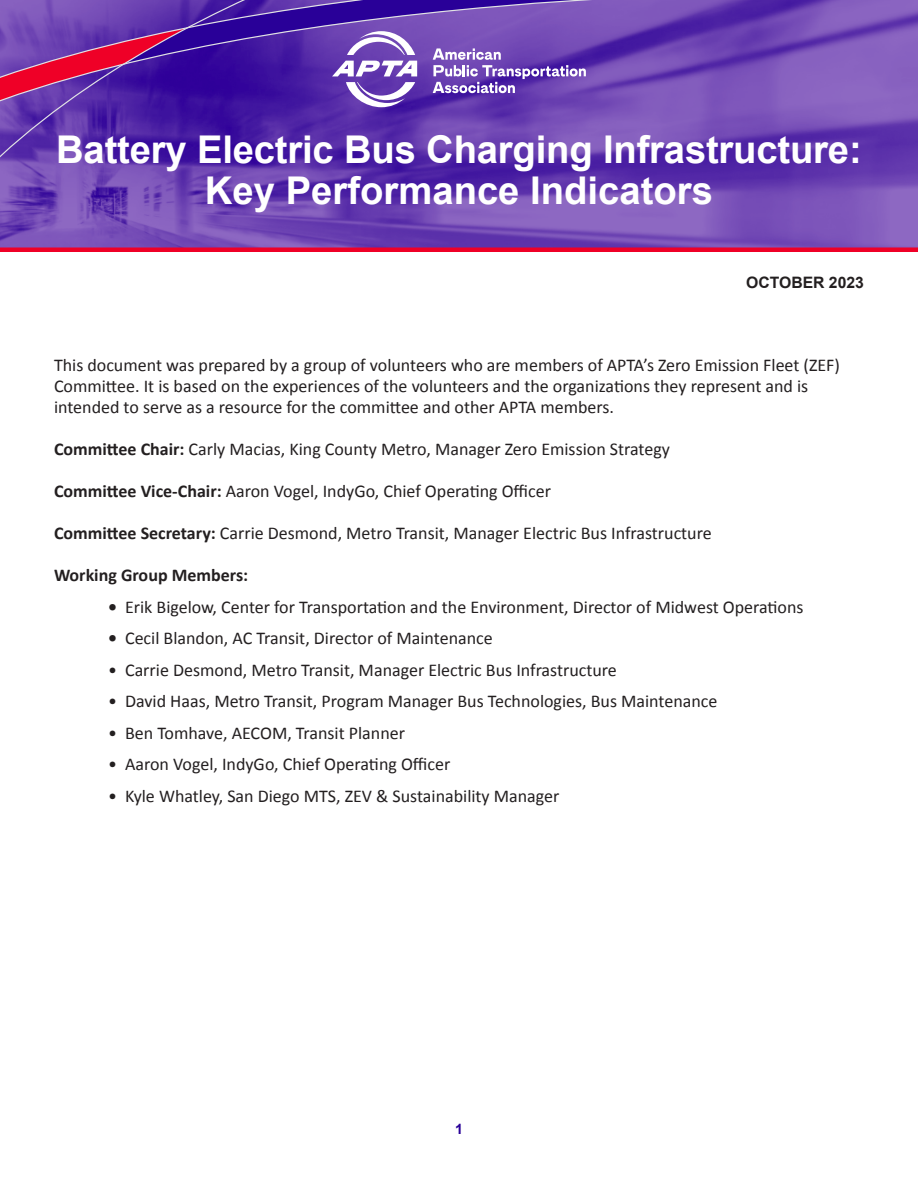
<style>
.page{position:relative;width:918px;height:1188px;background:#fff}
.page>*{position:absolute;margin:0;border:0;box-sizing:border-box;transform-origin:0 0}
.t1{font:700 38.25px "Arial";letter-spacing:-.005em;color:#fff}
.t2{font:18px/21px "Calibri";color:#231f20}
.t3{font:700 18px "Calibri";color:#231f20}
.t4{font:700 15.75px "Arial";color:#231f20}
.t5{font:700 14.25px "Arial";color:#290098}
.s1{font-weight:700}
</style>
<div class="page">
<img style="left:0;top:0;width:918px;height:248px">
<svg style="left:0;top:142px;width:488px;height:97px;background:#653caf"></svg>
<svg style="left:0;top:0;width:854px;height:142px;background:#6738aa"></svg>
<hr style="left:0;top:248px;width:918px;height:4px;background:#ef0027">
<svg style="left:347px;top:31px;width:68px;height:24px"></svg>
<svg style="left:346px;top:82px;width:69px;height:25px"></svg>
<svg style="left:332px;top:61px;width:85px;height:15px"></svg>
<svg style="left:433px;top:48px;width:153px;height:45px;background:#8564bf"></svg>
<p class="t1" style="left:56px;top:124px;width:807px">Battery Electric Bus Charging Infrastructure:</p>
<p class="t1" style="left:205px;top:165px;width:510px">Key Performance Indicators</p>
<p class="t4" style="left:746px;top:272px;width:119px">OCTOBER 2023</p>
<p class="t2" style="left:54px;top:354px;width:788px">This document was prepared by a group of volunteers who are members of APTA’s Zero Emission Fleet (ZEF)<br>Committee. It is based on the experiences of the volunteers and the organizations they represent and is intended to serve as a resource for the committee and other APTA members.</p>
<p class="t2" style="left:54px;top:438px;width:617px"><span class="s1">Committee Chair:</span> Carly Macias, King County Metro, Manager Zero Emission Strategy</p>
<p class="t2" style="left:54px;top:480px;width:499px"><span class="s1">Committee Vice-Chair:</span> Aaron Vogel, IndyGo, Chief Operating Officer</p>
<p class="t2" style="left:54px;top:522px;width:659px"><span class="s1">Committee Secretary:</span> Carrie Desmond, Metro Transit, Manager Electric Bus Infrastructure</p>
<p class="t3" style="left:54px;top:562px;width:196px">Working Group Members:</p>
<p class="t2" style="left:108px;top:596px;width:697px"><span class="s1">•</span> Erik Bigelow, Center for Transportation and the Environment, Director of Midwest Operations</p>
<p class="t2" style="left:108px;top:627px;width:386px"><span class="s1">•</span> Cecil Blandon, AC Transit, Director of Maintenance</p>
<p class="t2" style="left:108px;top:659px;width:510px">• Carrie Desmond, Metro Transit, Manager Electric Bus Infrastructure</p>
<p class="t2" style="left:108px;top:690px;width:611px">• David Haas, Metro Transit, Program Manager Bus Technologies, Bus Maintenance</p>
<p class="t2" style="left:108px;top:722px;width:299px">• Ben Tomhave, AECOM, Transit Planner</p>
<p class="t2" style="left:108px;top:753px;width:344px">• Aaron Vogel, IndyGo, Chief Operating Officer</p>
<p class="t2" style="left:108px;top:785px;width:453px">• Kyle Whatley, San Diego MTS, ZEV &amp; Sustainability Manager</p>
<p class="t5" style="left:455px;top:1120px;width:9px">1</p>
</div>
